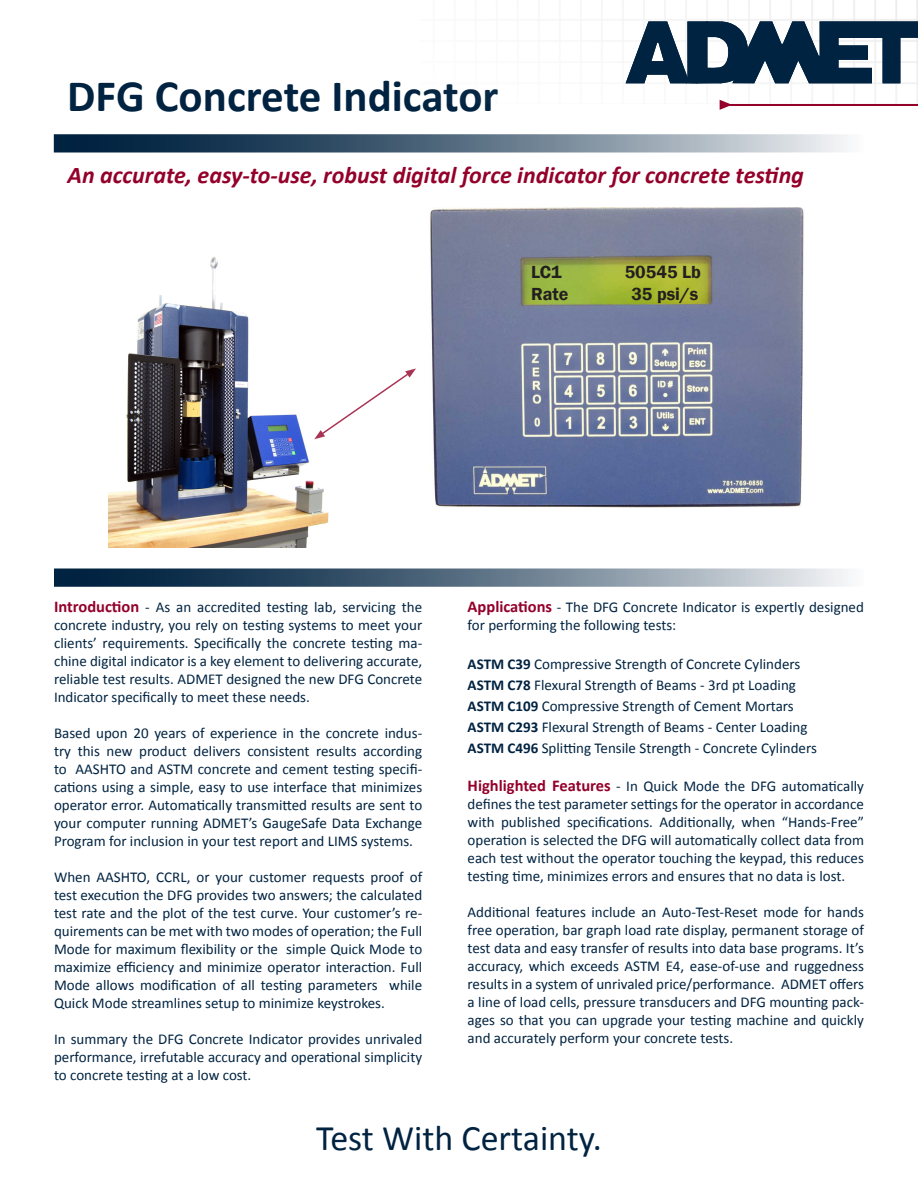
<style>
.page{position:relative;width:918px;height:1188px;background:#fff}
.page>*{position:absolute;margin:0;border:0;box-sizing:border-box;transform-origin:0 0}
.t1{font:700 45px "Calibri";color:#002341}
.t2{font:36px "Calibri";color:#002341}
.t3{font:italic 700 24px "Calibri";color:#94002a}
.t4{font:600 18px "Franklin Gothic";color:#231f20}
.Text_Body{font:15px/18px "Calibri";color:#002341;text-align:justify}
.s1{font-weight:700;font-size:16.5px;color:#94002a}
.s2{font-weight:700}
</style>
<div class="page">
<img style="left:430px;top:208px;width:374px;height:300px">
<svg style="left:626px;top:21px;width:292px;height:63px"></svg>
<img style="left:108px;top:256px;width:221px;height:292px">
<svg style="left:314px;top:368px;width:102px;height:71px"></svg>
<hr style="left:729px;top:104px;width:189px;height:2px;background:#94002a">
<svg style="left:54px;top:134px;width:794px;height:19px;background:#657a8c"></svg>
<svg style="left:720px;top:100px;width:10px;height:10px"></svg>
<svg style="left:54px;top:568px;width:794px;height:19px;background:#657a8c"></svg>
<h1 class="t1" style="left:67px;top:67px;width:433px">DFG Concrete Indicator</h1>
<p class="t3" style="left:68px;top:159px;width:738px">An accurate, easy-to-use, robust digital force indicator for concrete testing</p>
<p class="t4" style="left:531px;top:261px;width:32px">LC1</p>
<p class="t4" style="left:625px;top:261px;width:78px">50545 Lb</p>
<p class="t4" style="left:531px;top:283px;width:39px">Rate</p>
<p class="t4" style="left:631px;top:283px;width:68px">35 psi/s</p>
<p class="Text_Body" style="left:54px;top:598px;width:370px"><span class="s1">Introduction</span> - As an accredited testing lab, servicing the concrete industry, you rely on testing systems to meet your clients’ requirements. Specifically the concrete testing ma&shy;chine digital indicator is a key element to delivering accurate, reliable test results. ADMET designed the new DFG Concrete Indicator specifically to meet these needs.</p>
<p class="Text_Body" style="left:54px;top:724px;width:370px">Based upon 20 years of experience in the concrete indus&shy;try this new product delivers consistent results according to AASHTO and ASTM concrete and cement testing specifi&shy;cations using a simple, easy to use interface that minimizes operator error. Automatically transmitted results are sent to your computer running ADMET’s GaugeSafe Data Exchange Program for inclusion in your test report and LIMS systems.</p>
<p class="Text_Body" style="left:54px;top:868px;width:370px">When AASHTO, CCRL, or your customer requests proof of test execution the DFG provides two answers; the calculated test rate and the plot of the test curve. Your customer’s re&shy;quirements can be met with two modes of operation; the Full Mode for maximum flexibility or the simple Quick Mode to maximize efficiency and minimize operator interaction. Full Mode allows modification of all testing parameters while Quick Mode streamlines setup to minimize keystrokes.</p>
<p class="Text_Body" style="left:54px;top:1030px;width:370px">In summary the DFG Concrete Indicator provides unrivaled performance, irrefutable accuracy and operational simplicity to concrete testing at a low cost.</p>
<p class="Text_Body" style="left:468px;top:598px;width:398px"><span class="s1">Applications</span> - The DFG Concrete Indicator is expertly designed for performing the following tests:</p>
<p class="Text_Body" style="left:468px;top:655px;width:334px"><span class="s2">ASTM C39</span> Compressive Strength of Concrete Cylinders</p>
<p class="Text_Body" style="left:468px;top:676px;width:330px"><span class="s2">ASTM C78</span> Flexural Strength of Beams - 3rd pt Loading</p>
<p class="Text_Body" style="left:468px;top:697px;width:328px"><span class="s2">ASTM C109</span> Compressive Strength of Cement Mortars</p>
<p class="Text_Body" style="left:468px;top:718px;width:341px"><span class="s2">ASTM C293</span> Flexural Strength of Beams - Center Loading</p>
<p class="Text_Body" style="left:468px;top:739px;width:351px"><span class="s2">ASTM C496</span> Splitting Tensile Strength - Concrete Cylinders</p>
<p class="Text_Body" style="left:468px;top:777px;width:398px"><span class="s1">Highlighted Features</span> - In Quick Mode the DFG automatically defines the test parameter set-ti ngs for the operator in accordance with published specifications. Additionally, when “Hands-Free” operation is selected the DFG will automatically collect data from each test without the operator touching the keypad, this reduces testing time, minimizes errors and ensures that no data is lost.</p>
<p class="Text_Body" style="left:468px;top:903px;width:398px">Additional features include an Auto-Test-Reset mode for hands free operation, bar graph load rate display, permanent storage of test data and easy transfer of results into data base programs. It’s accuracy, which exceeds ASTM E4, ease-of-use and ruggedness results in a system of unrivaled price/performance. ADMET offers a line of load cells, pressure transducers and DFG mounting pack&shy;ages so that you can upgrade your testing machine and quickly and accurately perform your concrete tests.</p>
<p class="t2" style="left:316px;top:1115px;width:287px">Test With Certainty.</p>
</div>
